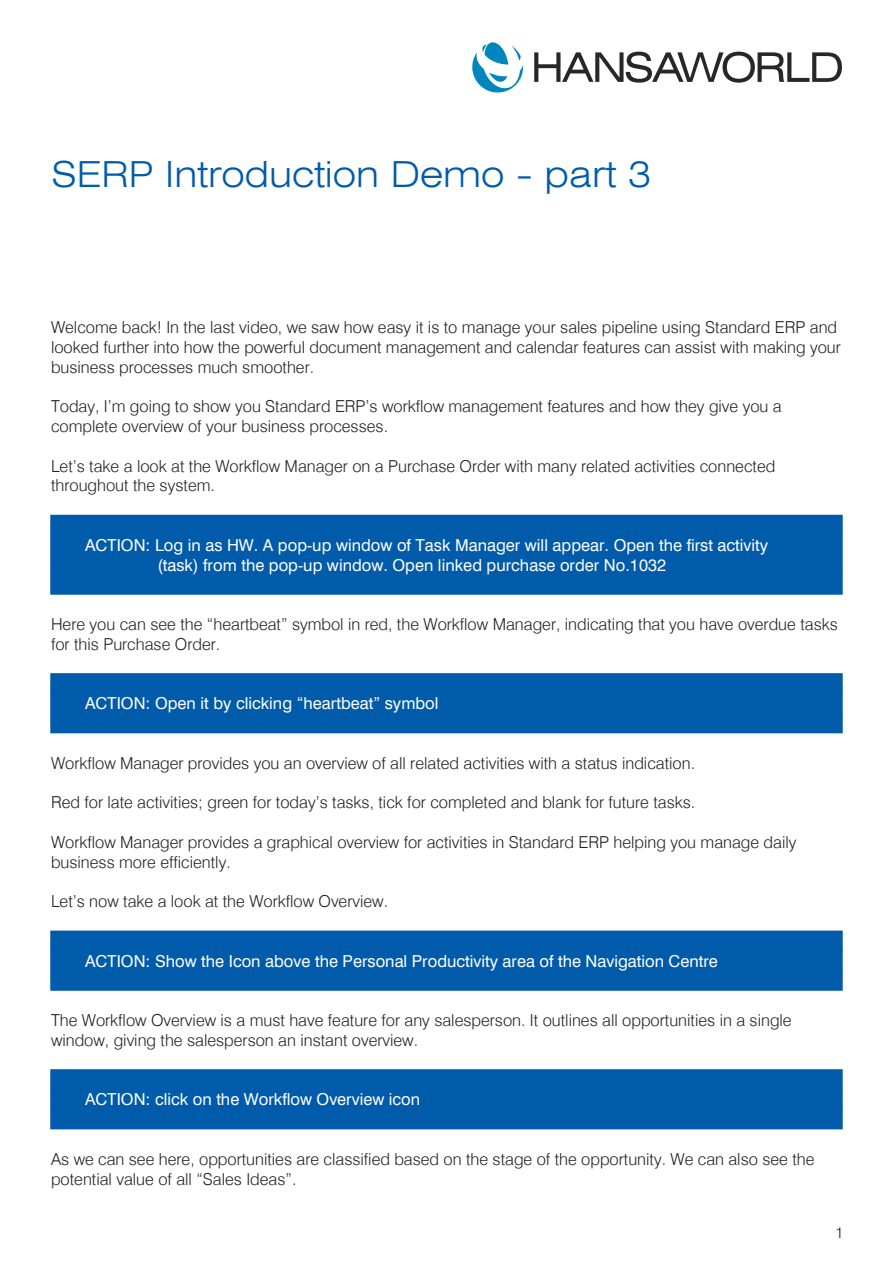
<style>
.page{position:relative;width:893px;height:1263px;background:#fff}
.page>*{position:absolute;margin:0;border:0;box-sizing:border-box;transform-origin:0 0}
.t1{font:36px "Swiss Delux Light Extended";color:#015bab}
.Body{font:300 16.5px/19.8px "Swiss Delux";color:#231f20}
.action{font:16.5px/19.8px "Swiss Delux Roman";color:#fff}
.t2{font:300 15px "Swiss Delux";color:#231f20}
</style>
<div class="page">
<svg style="left:472px;top:42px;width:52px;height:51px"></svg>
<svg style="left:534px;top:52px;width:308px;height:31px"></svg>
<div style="left:50px;top:515px;width:793px;height:20px;background:#015bab"></div>
<div style="left:50px;top:534px;width:793px;height:41px;background:#015bab"></div>
<div style="left:50px;top:574px;width:793px;height:21px;background:#015bab;border:2px solid #015bab"></div>
<div style="left:50px;top:673px;width:793px;height:21px;background:#015bab;border:2px solid #015bab"></div>
<div style="left:50px;top:693px;width:793px;height:20px;background:#015bab"></div>
<div style="left:50px;top:713px;width:793px;height:20px;background:#015bab"></div>
<div style="left:50px;top:930px;width:793px;height:21px;background:#015bab;border:2px solid #015bab"></div>
<div style="left:50px;top:950px;width:793px;height:21px;background:#015bab"></div>
<div style="left:50px;top:970px;width:793px;height:21px;background:#015bab;border:2px solid #015bab"></div>
<div style="left:50px;top:1069px;width:793px;height:21px;background:#015bab;border:2px solid #015bab"></div>
<div style="left:50px;top:1089px;width:793px;height:20px;background:#015bab"></div>
<div style="left:50px;top:1109px;width:793px;height:20px;background:#015bab"></div>
<p class="t1" style="left:51px;top:153px;width:602px">SERP Introduction Demo - part 3</p>
<p class="Body" style="left:51px;top:318px;width:791px">Welcome back! In the last video, we saw how easy it is to manage your sales pipeline using Standard ERP and looked further into how the powerful document management and calendar features can assist with making your business processes much smoother.</p>
<p class="Body" style="left:51px;top:397px;width:732px">Today, I’m going to show you Standard ERP’s workflow management features and how they give you a complete overview of your business processes.</p>
<p class="Body" style="left:51px;top:456px;width:726px">Let’s take a look at the Workflow Manager on a Purchase Order with many related activities connected throughout the system.</p>
<p class="action" style="left:157px;top:536px;width:612px;text-indent:-72px">ACTION: Log in as HW. A pop-up window of Task Manager will appear. Open the first activity (task) from the pop-up window. Open linked purchase order No.1032</p>
<p class="Body" style="left:51px;top:615px;width:788px">Here you can see the “heartbeat” symbol in red, the Workflow Manager, indicating that you have overdue tasks for this Purchase Order.</p>
<p class="action" style="left:85px;top:694px;width:355px">ACTION: Open it by clicking “heartbeat” symbol</p>
<p class="Body" style="left:51px;top:753px;width:646px">Workflow Manager provides you an overview of all related activities with a status indication.</p>
<p class="Body" style="left:51px;top:793px;width:646px">Red for late activities; green for today’s tasks, tick for completed and blank for future tasks.</p>
<p class="Body" style="left:51px;top:832px;width:747px">Workflow Manager provides a graphical overview for activities in Standard ERP helping you manage daily business more efficiently.</p>
<p class="Body" style="left:51px;top:892px;width:338px">Let’s now take a look at the Workflow Overview.</p>
<p class="action" style="left:85px;top:952px;width:634px">ACTION: Show the Icon above the Personal Productivity area of the Navigation Centre</p>
<p class="Body" style="left:51px;top:1011px;width:742px">The Workflow Overview is a must have feature for any salesperson. It outlines all opportunities in a single window, giving the salesperson an instant overview.</p>
<p class="action" style="left:85px;top:1090px;width:337px">ACTION: click on the Workflow Overview icon</p>
<p class="Body" style="left:51px;top:1149px;width:765px">As we can see here, opportunities are classified based on the stage of the opportunity. We can also see the potential value of all “Sales Ideas”.</p>
<p class="t2" style="left:835px;top:1223px;width:9px">1</p>
</div>
